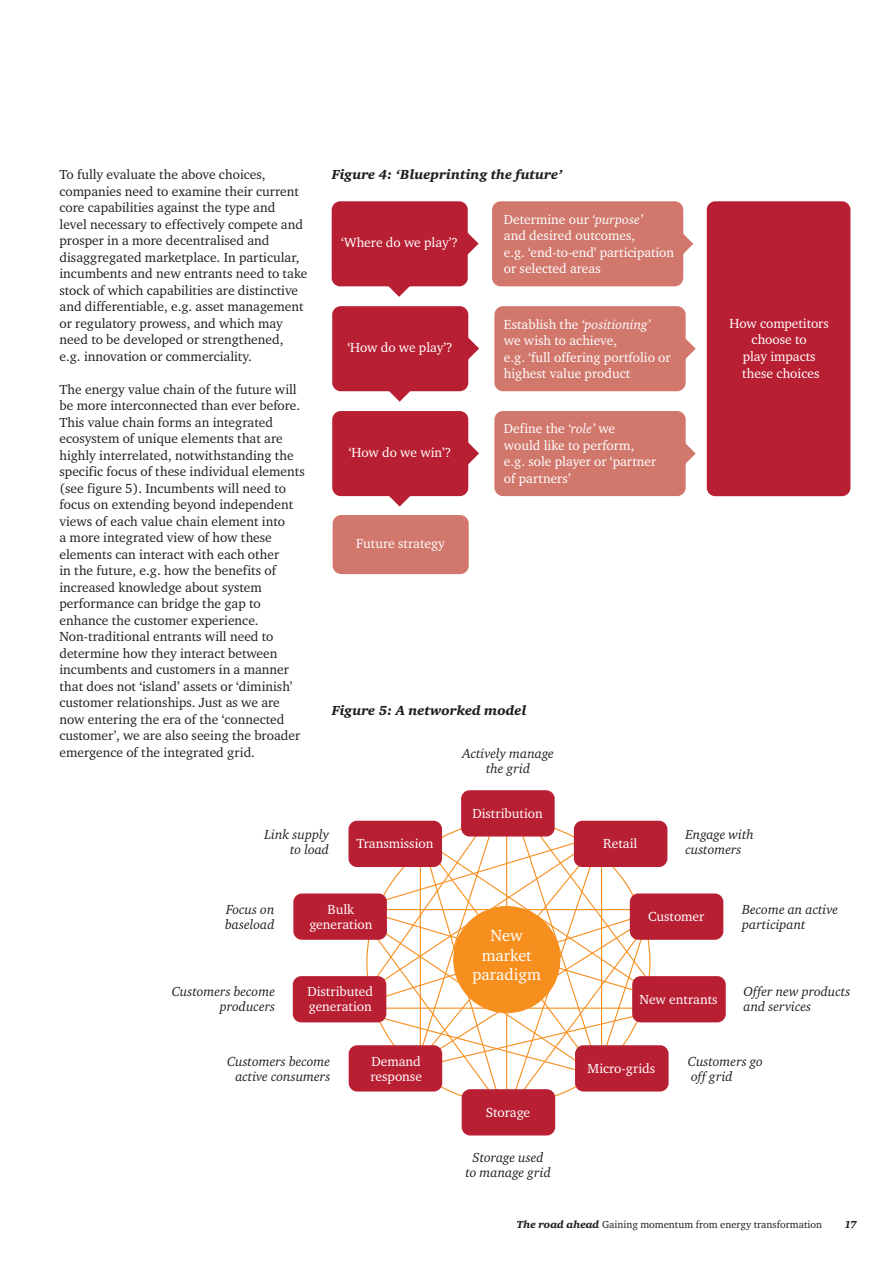
<style>
.page{position:relative;width:893px;height:1263px;background:#fff}
.page>*{position:absolute;margin:0;border:0;box-sizing:border-box;transform-origin:0 0}
.t1{font:16.5px/19.5px "Charter ITC";color:#fff;text-align:center}
.t2{font:13.5px/16.5px "Charter ITC";color:#231f20}
.t3{font:13.5px/16.5px "Charter ITC";color:#fff}
.t4{font:italic 13.5px/15px "Charter ITC";color:#231f20}
.t5{font:13.5px "Charter ITC Blac Ital";color:#231f20}
.t6{font:10.5px "Charter ITC";color:#231f20}
.t7{font:10.5px "Charter ITC Blac Ital";color:#231f20}
.s1{font-style:italic}
.s2{font-family:"Charter ITC Blac Ital"}
</style>
<div class="page">
<div style="left:492px;top:201px;width:191px;height:85px;background:#d1776c;border-radius:9px"></div>
<svg style="left:367px;top:820px;width:283px;height:286px"></svg>
<div style="left:461px;top:790px;width:94px;height:46px;background:#b91f33;border-radius:9px"></div>
<div style="left:462px;top:1089px;width:93px;height:46px;background:#b91f33;border-radius:9px"></div>
<div style="left:574px;top:821px;width:93px;height:46px;background:#b91f33;border-radius:9px"></div>
<div style="left:575px;top:1045px;width:94px;height:46px;background:#b91f33;border-radius:9px"></div>
<div style="left:630px;top:893px;width:93px;height:47px;background:#b91f33;border-radius:9px"></div>
<div style="left:632px;top:976px;width:94px;height:46px;background:#b91f33;border-radius:9px"></div>
<div style="left:349px;top:1045px;width:93px;height:46px;background:#b91f33;border-radius:9px"></div>
<div style="left:293px;top:976px;width:93px;height:46px;background:#b91f33;border-radius:9px"></div>
<div style="left:293px;top:893px;width:94px;height:47px;background:#b91f33;border-radius:9px"></div>
<div style="left:348px;top:821px;width:94px;height:46px;background:#b91f33;border-radius:9px"></div>
<div style="left:332px;top:201px;width:136px;height:85px;background:#b91f33;border-radius:9px"></div>
<svg style="left:388px;top:286px;width:23px;height:11px"></svg>
<svg style="left:467px;top:232px;width:12px;height:23px"></svg>
<div style="left:332px;top:306px;width:136px;height:85px;background:#b91f33;border-radius:9px"></div>
<svg style="left:388px;top:391px;width:24px;height:11px"></svg>
<svg style="left:468px;top:336px;width:11px;height:24px"></svg>
<div style="left:332px;top:411px;width:136px;height:85px;background:#b91f33;border-radius:9px"></div>
<svg style="left:388px;top:496px;width:24px;height:11px"></svg>
<svg style="left:468px;top:441px;width:11px;height:24px"></svg>
<svg style="left:683px;top:232px;width:10px;height:23px"></svg>
<div style="left:494px;top:306px;width:192px;height:85px;background:#d1776c;border-radius:9px"></div>
<svg style="left:685px;top:337px;width:11px;height:23px"></svg>
<div style="left:494px;top:411px;width:192px;height:85px;background:#d1776c;border-radius:9px"></div>
<svg style="left:685px;top:442px;width:11px;height:23px"></svg>
<div style="left:333px;top:515px;width:136px;height:59px;background:#d1776c;border-radius:9px"></div>
<div style="left:707px;top:201px;width:143px;height:295px;background:#b91f33;border-radius:9px"></div>
<p class="t2" style="left:60px;top:166px;width:249px">To fully evaluate the above choices, companies need to examine their current core capabilities against the type and<br>level necessary to effectively compete and prosper in a more decentralised and disaggregated marketplace. In particular, incumbents and new entrants need to take stock of which capabilities are distinctive and differentiable, e.g. asset management or regulatory prowess, and which may need to be developed or strengthened, e.g. innovation or commerciality.</p>
<p class="t2" style="left:60px;top:381px;width:247px">The energy value chain of the future will be more interconnected than ever before.<br>This value chain forms an integrated ecosystem of unique elements that are highly interrelated, notwithstanding the specific focus of these individual elements (see figure 5). Incumbents will need to focus on extending beyond independent views of each value chain element into<br>a more integrated view of how these elements can interact with each other<br>in the future, e.g. how the benefits of increased knowledge about system performance can bridge the gap to enhance the customer experience.<br>Non-traditional entrants will need to determine how they interact between incumbents and customers in a manner that does not ‘island’ assets or ‘diminish’ customer relationships. Just as we are now entering the era of the ‘connected customer’, we are also seeing the broader emergence of the integrated grid.</p>
<p class="t5" style="left:332px;top:167px;width:233px">Figure 4: ‘Blueprinting the future’</p>
<p class="t3" style="left:341px;top:234px;width:118px">‘Where do we play’?</p>
<p class="t3" style="left:347px;top:339px;width:107px">‘How do we play’?</p>
<p class="t3" style="left:349px;top:444px;width:104px">‘How do we win’?</p>
<p class="t3" style="left:356px;top:535px;width:90px">Future strategy</p>
<p class="t3" style="left:504px;top:211px;width:172px">Determine our <span class="s1">‘purpose’<br></span>and desired outcomes,<br>e.g. ‘end-to-end’ participation or selected areas</p>
<p class="t3" style="left:504px;top:316px;width:168px">Establish the <span class="s1">‘positioning’<br></span>we wish to achieve,<br>e.g. ‘full offering portfolio or highest value product</p>
<p class="t3" style="left:504px;top:420px;width:154px">Define the <span class="s1">‘role’</span> we<br>would like to perform, e.g. sole player or ‘partner of partners’</p>
<p class="t5" style="left:332px;top:703px;width:196px">Figure 5: A networked model</p>
<p class="t4" style="left:462px;top:746px;width:93px;text-align:center">Actively manage the grid</p>
<p class="t3" style="left:729px;top:315px;width:101px;text-align:center">How competitors choose to<br>play impacts these choices</p>
<p class="t4" style="left:264px;top:827px;width:66px;text-align:right">Link supply to load</p>
<p class="t3" style="left:356px;top:835px;width:78px">Transmission</p>
<p class="t3" style="left:472px;top:805px;width:72px">Distribution</p>
<p class="t3" style="left:603px;top:835px;width:36px">Retail</p>
<p class="t4" style="left:685px;top:827px;width:70px">Engage with customers</p>
<p class="t4" style="left:225px;top:902px;width:51px">Focus on baseload</p>
<p class="t3" style="left:309px;top:902px;width:64px;line-height:15px;text-align:center">Bulk generation</p>
<p class="t1" style="left:472px;top:926px;width:70px">New market paradigm</p>
<p class="t3" style="left:648px;top:908px;width:58px">Customer</p>
<p class="t4" style="left:742px;top:902px;width:97px">Become an active participant</p>
<p class="t4" style="left:172px;top:984px;width:105px;text-align:right">Customers become producers</p>
<p class="t3" style="left:307px;top:984px;width:67px;line-height:15px">Distributed generation</p>
<p class="t3" style="left:640px;top:991px;width:80px">New entrants</p>
<p class="t4" style="left:743px;top:984px;width:108px">Offer new products and services</p>
<p class="t4" style="left:227px;top:1053px;width:105px;text-align:right">Customers become active consumers</p>
<p class="t3" style="left:370px;top:1053px;width:53px;line-height:15px">Demand response</p>
<p class="t3" style="left:588px;top:1060px;width:69px">Micro-grids</p>
<p class="t4" style="left:688px;top:1053px;width:77px">Customers go off grid</p>
<p class="t3" style="left:486px;top:1104px;width:46px">Storage</p>
<p class="t4" style="left:465px;top:1150px;width:87px;text-align:center">Storage used to manage grid</p>
<p class="t6" style="left:517px;top:1218px;width:307px"><span class="s2">The road ahead</span> Gaining momentum from energy transformation</p>
<p class="t7" style="left:845px;top:1218px;width:14px">17</p>
</div>
